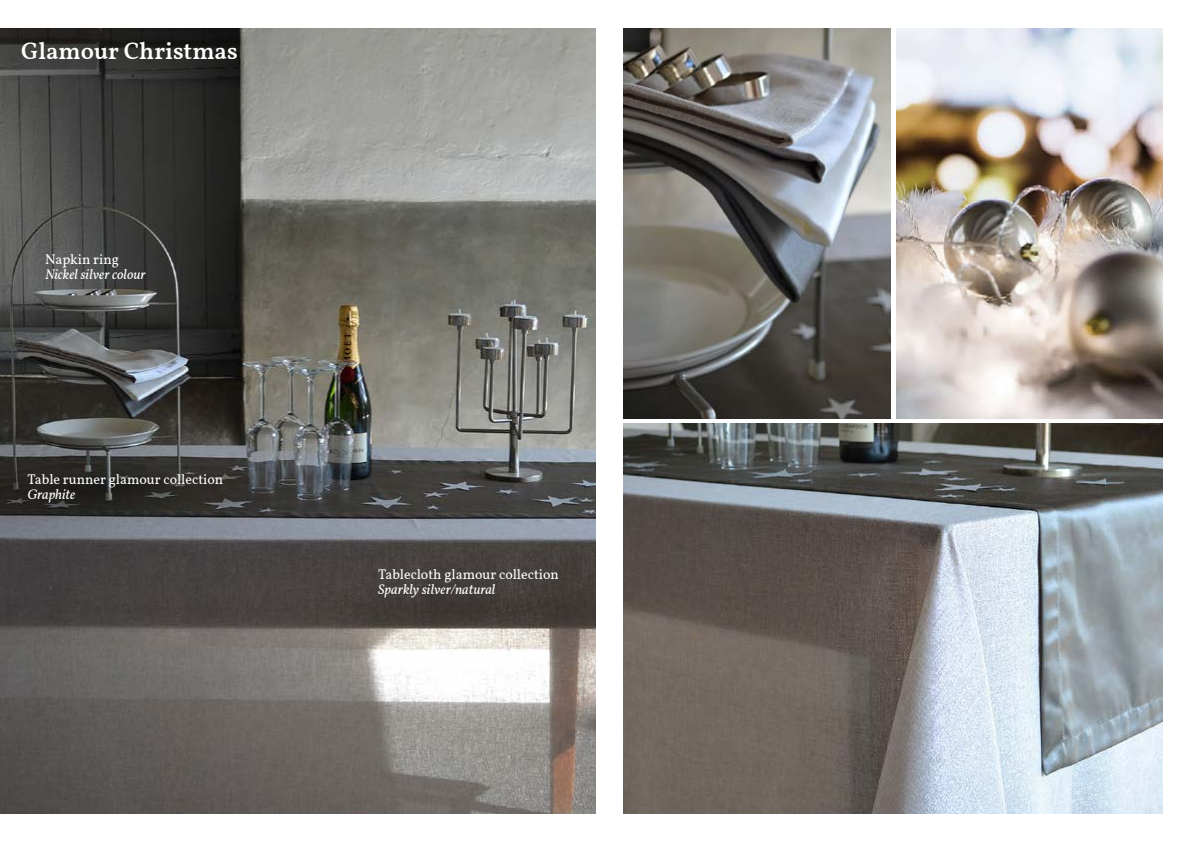
<style>
.page{position:relative;width:1191px;height:842px;background:#fff}
.page>*{position:absolute;margin:0;border:0;box-sizing:border-box;transform-origin:0 0}
.t1{font:600 24px "Vollkorn";color:#fff}
.t2{font:14px "Vollkorn";color:#fff}
.t3{font:italic 14px "Vollkorn";color:#fff}
</style>
<div class="page">
<img style="left:0;top:28px;width:595px;height:786px">
<img style="left:624px;top:28px;width:266px;height:390px">
<img style="left:624px;top:424px;width:538px;height:390px">
<img style="left:896px;top:28px;width:266px;height:390px">
<h1 class="t1" style="left:21px;top:33px;width:218px">Glamour Christmas</h1>
<p class="t2" style="left:45px;top:249px;width:75px">Napkin ring</p>
<p class="t3" style="left:45px;top:264px;width:102px">Nickel silver colour</p>
<p class="t2" style="left:28px;top:469px;width:197px">Table runner glamour collection</p>
<p class="t3" style="left:28px;top:484px;width:49px">Graphite</p>
<p class="t2" style="left:378px;top:564px;width:182px">Tablecloth glamour collection</p>
<p class="t3" style="left:378px;top:579px;width:119px">Sparkly silver/natural</p>
</div>
